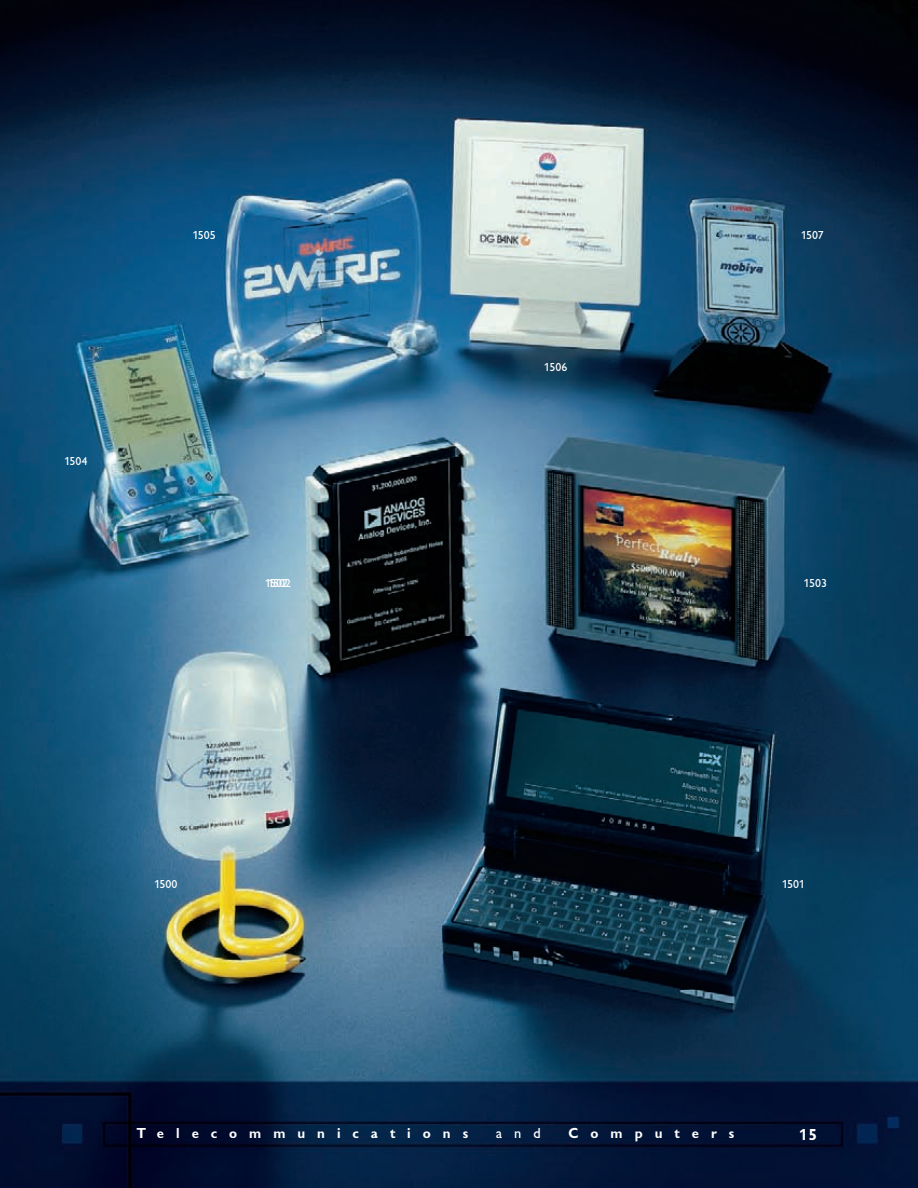
<style>
.page{position:relative;width:918px;height:1188px;background:#fff}
.page>*{position:absolute;margin:0;border:0;box-sizing:border-box;transform-origin:0 0}
.t1{font:700 16.5px "Chantilly";color:#fff}
.t2{font:700 15px "Chantilly";letter-spacing:.8em;color:#fff}
.t3{font:15px "Chantilly";color:#fff}
.t4{font:12px "Chantilly";color:#fff}
</style>
<div class="page">
<img style="left:0;top:0;width:918px;height:1188px">
<p class="t4" style="left:64px;top:455px;width:25px">1504</p>
<p class="t4" style="left:192px;top:229px;width:25px">1505</p>
<p class="t4" style="left:801px;top:229px;width:25px">1507</p>
<p class="t4" style="left:544px;top:360px;width:25px">1506</p>
<p class="t4" style="left:265px;top:576px;width:25px">1502</p>
<p class="t4" style="left:804px;top:576px;width:25px">1503</p>
<p class="t4" style="left:268px;top:576px;width:25px">1502</p>
<p class="t4" style="left:154px;top:877px;width:25px">1500</p>
<p class="t4" style="left:782px;top:877px;width:25px">1501</p>
<p class="t2" style="left:137px;top:1125px;width:333px">Telecommunications</p>
<p class="t3" style="left:496px;top:1125px;width:46px">and</p>
<p class="t2" style="left:569px;top:1125px;width:167px">Computers</p>
<h1 class="t1" style="left:799px;top:1125px;width:20px">15</h1>
</div>
